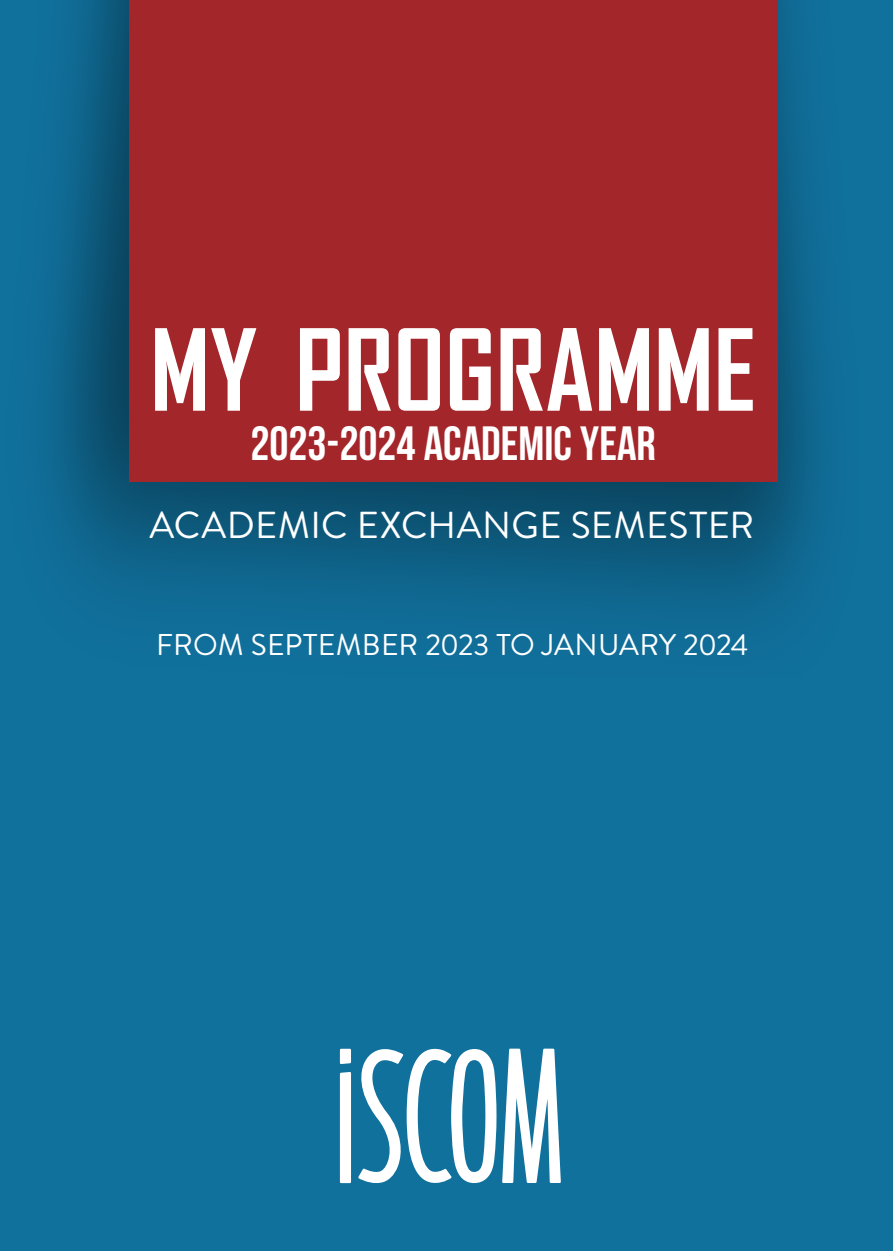
<style>
.page{position:relative;width:893px;height:1251px;background:#fff}
.page>*{position:absolute;margin:0;border:0;box-sizing:border-box;transform-origin:0 0}
.t1{font:700 108px "Agency FB";color:#fff}
.t2{font:48px "Bebas Neue";color:#fff}
.Body{font:37.5px "Brandon Grotesque";letter-spacing:.01em;color:#fff}
.Body-2{font:30px "Brandon Grotesque";color:#fff}
</style>
<div class="page">
<div style="left:0;top:0;width:893px;height:1250px;background:#11719d"></div>
<img style="left:49px;top:0;width:772px;height:617px">
<div style="left:129px;top:0;width:648px;height:481px;background:#a3262a"></div>
<svg style="left:502px;top:1048px;width:59px;height:134px"></svg>
<svg style="left:340px;top:1048px;width:156px;height:134px"></svg>
<p class="t1" style="left:150px;top:310px;width:608px">MY PROGRAMME</p>
<p class="t2" style="left:250px;top:417px;width:407px">2023-2024 ACADEMIC YEAR</p>
<p class="Body" style="left:150px;top:499px;width:606px">ACADEMIC EXCHANGE SEMESTER</p>
<p class="Body-2" style="left:156px;top:624px;width:594px">FROM SEPTEMBER 2023 TO JANUARY 2024</p>
</div>
